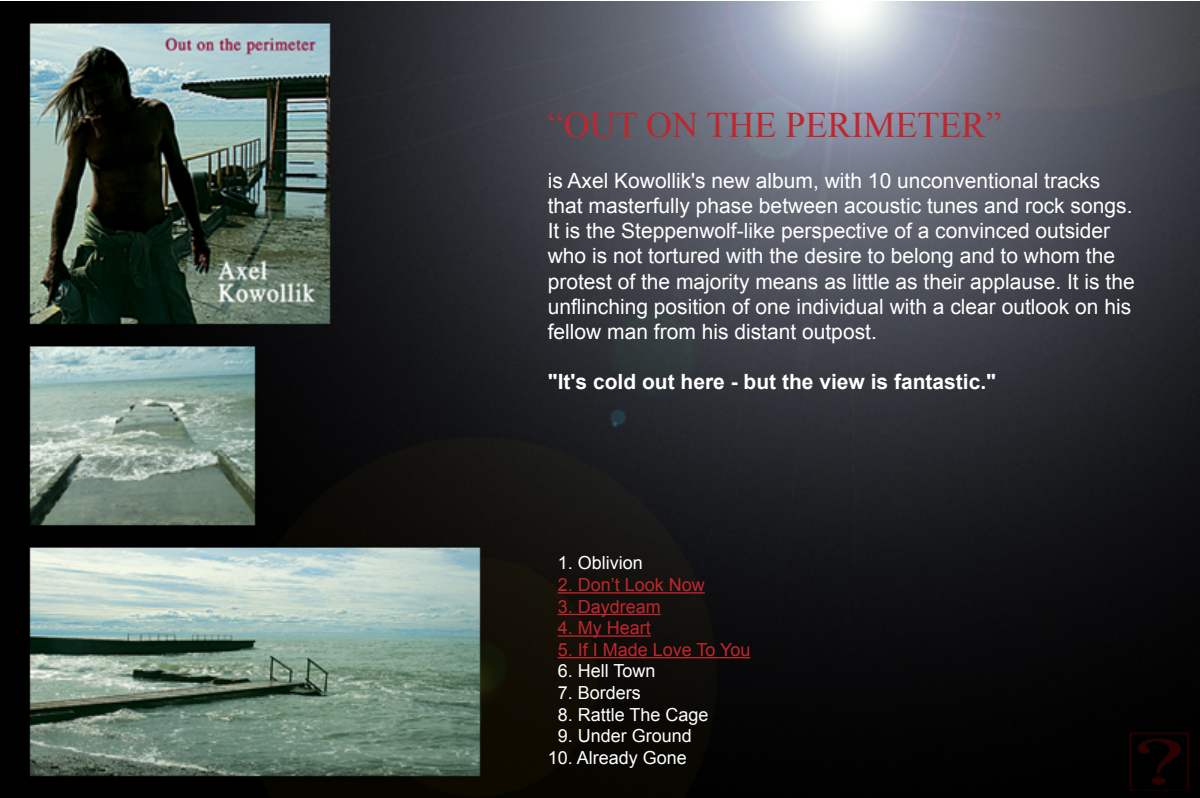
<style>
.page{position:relative;width:1200px;height:798px;background:#fff}
.page>*{position:absolute;margin:0;border:0;box-sizing:border-box;transform-origin:0 0}
.t1{font:36px "Times New Roman";color:#c0262d}
.t2{font:21px/25.2px "Arial";color:#fff}
.t3{font:700 21px "Arial";color:#fff}
.t4{font:18px "Arial";color:#fff}
.t5{font:18px "Arial";color:#c0262d}
</style>
<div class="page">
<img style="left:0;top:2px;width:1200px;height:796px">
<hr style="left:558px;top:592px;width:147px;height:2px;background:#c0262d">
<hr style="left:558px;top:614px;width:103px;height:1px;background:#c0262d">
<hr style="left:558px;top:635px;width:93px;height:2px;background:#c0262d">
<hr style="left:558px;top:657px;width:193px;height:1px;background:#c0262d">
<p class="t1" style="left:548px;top:104px;width:455px">“OUT ON THE PERIMETER”</p>
<p class="t2" style="left:548px;top:168px;width:589px">is Axel Kowollik's new album, with 10 unconventional tracks that masterfully phase between acoustic tunes and rock songs.<br>It is the Steppenwolf-like perspective of a convinced outsider who is not tortured with the desire to belong and to whom the protest of the majority means as little as their applause. It is the unflinching position of one individual with a clear outlook on his fellow man from his distant outpost.</p>
<p class="t3" style="left:548px;top:370px;width:450px">"It's cold out here - but the view is fantastic."</p>
<p class="t4" style="left:558px;top:553px;width:87px">1. Oblivion</p>
<p class="t5" style="left:558px;top:575px;width:149px">2. Don’t Look Now</p>
<p class="t5" style="left:558px;top:596px;width:105px">3. Daydream</p>
<p class="t5" style="left:558px;top:618px;width:95px">4. My Heart</p>
<p class="t5" style="left:558px;top:639px;width:194px">5. If I Made Love To You</p>
<p class="t4" style="left:558px;top:661px;width:99px">6. Hell Town</p>
<p class="t4" style="left:558px;top:683px;width:85px">7. Borders</p>
<p class="t4" style="left:558px;top:704px;width:152px">8. Rattle The Cage</p>
<p class="t4" style="left:558px;top:726px;width:136px">9. Under Ground</p>
<p class="t4" style="left:548px;top:747px;width:141px">10. Already Gone</p>
</div>
